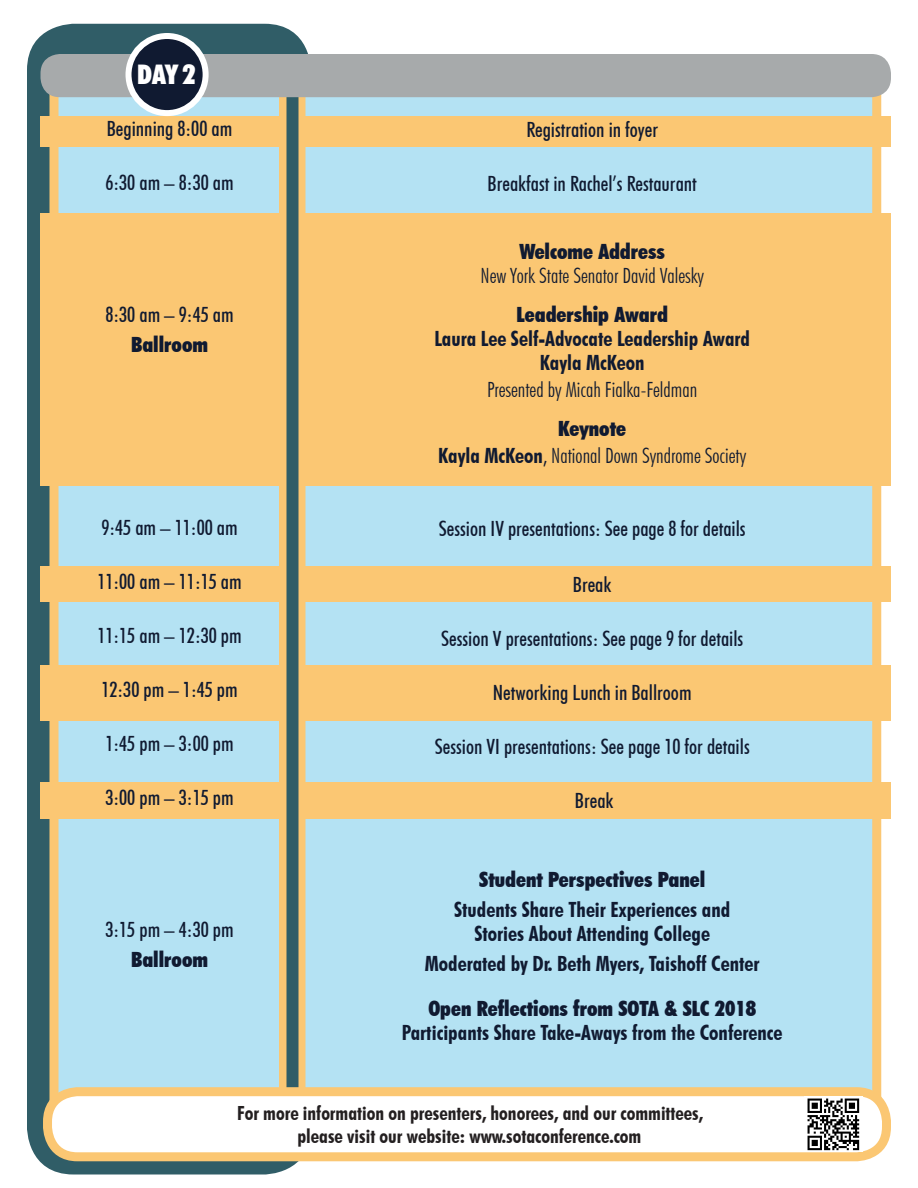
<style>
.page{position:relative;width:918px;height:1188px;background:#fff}
.page>*{position:absolute;margin:0;border:0;box-sizing:border-box;transform-origin:0 0}
.t1{font:900 condensed 27px "Futura BT";color:#fff}
.t2{font:500 condensed 21px "Futura BT";color:#101a31}
.t3{font:700 condensed 21px/24px "Futura BT";color:#101a31;text-align:center}
.t4{font:900 condensed 21px "Futura BT";color:#101a31}
.t5{font:300 condensed 21px "Futura BT";color:#101a31}
.t6{font:700 condensed 19.5px/23.4px "Futura BT";color:#231f20;text-align:center}
.s1{font-weight:700}
.s2{font-weight:500}
</style>
<div class="page">
<div style="left:27px;top:24px;width:284px;height:1150px;background:#305d67;border-radius:46px"></div>
<div style="left:50px;top:71px;width:238px;height:1036px;background:#b4e2f3;border:9px solid #fbc773"></div>
<div style="left:296px;top:71px;width:585px;height:1035px;background:#b4e2f3;border:9px solid #fbc773"></div>
<div style="left:40px;top:116px;width:851px;height:31px;background:#fbc773"></div>
<div style="left:40px;top:566px;width:851px;height:36px;background:#fbc773"></div>
<div style="left:40px;top:665px;width:851px;height:55px;background:#fbc773"></div>
<div style="left:40px;top:783px;width:851px;height:36px;background:#fbc773"></div>
<div style="left:40px;top:214px;width:851px;height:272px;background:#fbc773"></div>
<div style="left:286px;top:76px;width:12px;height:1058px;background:#305d67"></div>
<div style="left:40px;top:54px;width:851px;height:43px;background:#a7aaab;border-radius:19px"></div>
<div style="left:129px;top:36px;width:77px;height:77px;background:#101a31;border-radius:50%"></div>
<div style="left:126px;top:33px;width:83px;height:83px;border:6px solid #fff;border-radius:50%"></div>
<div style="left:48px;top:1092px;width:839px;height:65px;background:#fff;border-radius:30px"></div>
<div style="left:43px;top:1087px;width:848px;height:74px;border:9px solid #fbc773;border-radius:30px"></div>
<img style="left:805px;top:1098px;width:58px;height:54px">
<p class="t1" style="left:137px;top:58px;width:60px">DAY 2</p>
<p class="t2" style="left:107px;top:116px;width:127px">Beginning 8:00 am</p>
<p class="t2" style="left:105px;top:170px;width:130px">6:30 am – 8:30 am</p>
<p class="t2" style="left:105px;top:302px;width:130px">8:30 am – 9:45 am</p>
<p class="t4" style="left:131px;top:332px;width:79px">Ballroom</p>
<p class="t2" style="left:101px;top:515px;width:138px">9:45 am – 11:00 am</p>
<p class="t2" style="left:97px;top:569px;width:146px">11:00 am – 11:15 am</p>
<p class="t2" style="left:97px;top:623px;width:146px">11:15 am – 12:30 pm</p>
<p class="t2" style="left:101px;top:677px;width:138px">12:30 pm – 1:45 pm</p>
<p class="t2" style="left:105px;top:731px;width:130px">1:45 pm – 3:00 pm</p>
<p class="t2" style="left:105px;top:785px;width:130px">3:00 pm – 3:15 pm</p>
<p class="t2" style="left:105px;top:917px;width:130px">3:15 pm – 4:30 pm</p>
<p class="t4" style="left:131px;top:947px;width:79px">Ballroom</p>
<p class="t2" style="left:526px;top:117px;width:133px">Registration in foyer</p>
<p class="t2" style="left:488px;top:171px;width:211px">Breakfast in Rachel’s Restaurant</p>
<p class="t4" style="left:519px;top:238px;width:147px">Welcome Address</p>
<p class="t5" style="left:480px;top:262px;width:225px">New York State Senator David Valesky</p>
<p class="t4" style="left:517px;top:301px;width:153px">Leadership Award</p>
<p class="t3" style="left:434px;top:326px;width:317px">Laura Lee Self-Advocate Leadership Award</p>
<p class="t3" style="left:540px;top:350px;width:106px">Kayla McKeon</p>
<p class="t5" style="left:487px;top:376px;width:212px">Presented by Micah Fialka-Feldman</p>
<p class="t4" style="left:558px;top:415px;width:70px">Keynote</p>
<p class="t5" style="left:438px;top:442px;width:309px"><span class="s1">Kayla McKeon</span><span class="s2">,</span> National Down Syndrome Society</p>
<p class="t2" style="left:439px;top:516px;width:308px">Session IV presentations: See page 8 for details</p>
<p class="t2" style="left:573px;top:571px;width:40px">Break</p>
<p class="t2" style="left:441px;top:625px;width:304px">Session V presentations: See page 9 for details</p>
<p class="t2" style="left:493px;top:679px;width:200px">Networking Lunch in Ballroom</p>
<p class="t2" style="left:435px;top:733px;width:317px">Session VI presentations: See page 10 for details</p>
<p class="t2" style="left:575px;top:787px;width:40px">Break</p>
<p class="t4" style="left:479px;top:867px;width:227px">Student Perspectives Panel</p>
<p class="t3" style="left:454px;top:898px;width:278px">Students Share Their Experiences and<br>Stories About Attending College</p>
<p class="t3" style="left:425px;top:952px;width:336px">Moderated by Dr. Beth Myers, Taishoff Center</p>
<p class="t4" style="left:428px;top:996px;width:329px">Open Reflections from SOTA &amp; SLC 2018</p>
<p class="t3" style="left:402px;top:1021px;width:382px">Participants Share Take-Aways from the Conference</p>
<p class="t6" style="left:237px;top:1101px;width:468px">For more information on presenters, honorees, and our committees, please visit our website: www.sotaconference.com</p>
</div>
